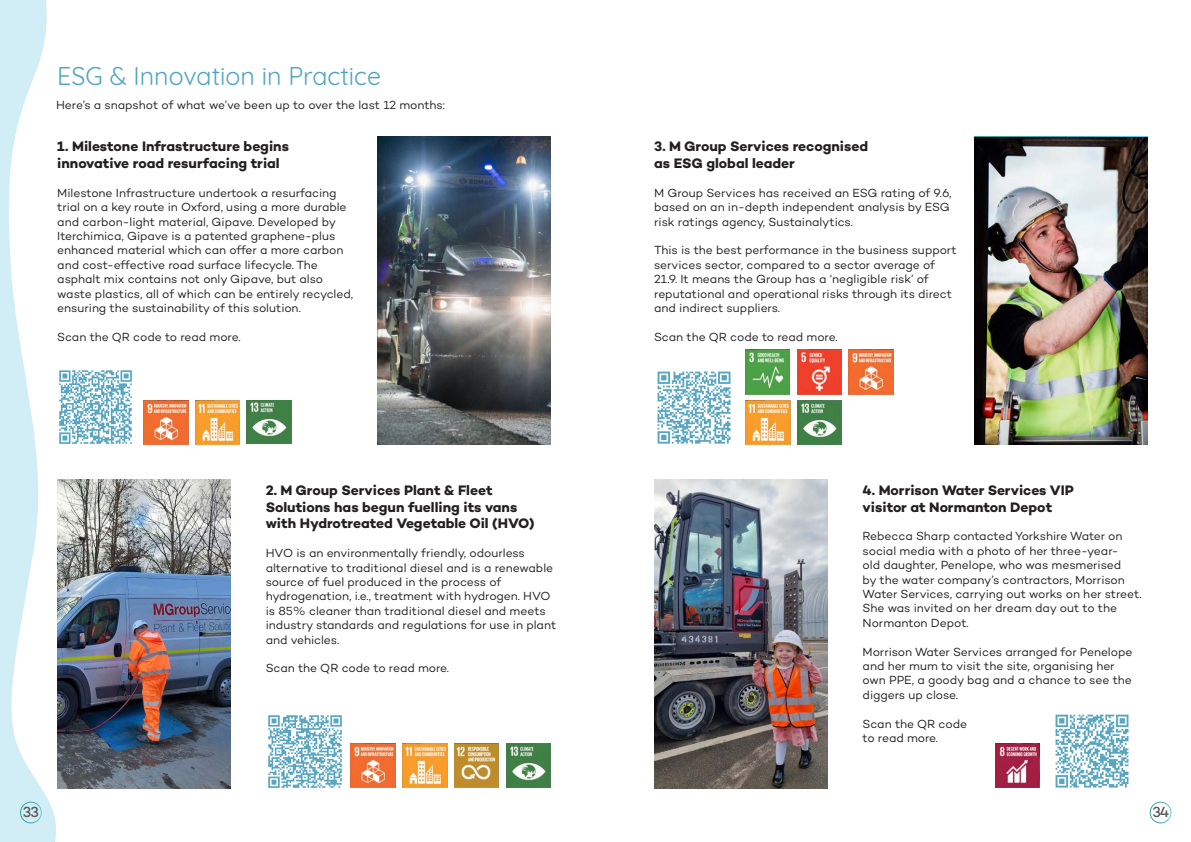
<style>
.page{position:relative;width:1191px;height:842px;background:#fff}
.page>*{position:absolute;margin:0;border:0;box-sizing:border-box;transform-origin:0 0}
.t1{font:25px "Quicksand";color:#4fa5be}
.t2{font:500 14.9px "Campton";color:#575656}
.t3{font:700 14px/16.8px "Campton";color:#231f20}
.t4{font:12px/14.4px "Campton";letter-spacing:-.005em;color:#231f20}
</style>
<div class="page">
<div style="left:1149px;top:802px;width:22px;height:21px;border:1px solid #fff;border-radius:50%"></div>
<img style="left:377px;top:136px;width:173px;height:308px">
<img style="left:974px;top:137px;width:173px;height:307px">
<img style="left:57px;top:480px;width:173px;height:308px">
<img style="left:654px;top:480px;width:173px;height:308px">
<img style="left:59px;top:370px;width:73px;height:74px">
<svg style="left:0;top:0;width:56px;height:842px"></svg>
<div style="left:20px;top:802px;width:22px;height:21px;border:1px solid #fff;border-radius:50%"></div>
<img style="left:268px;top:715px;width:74px;height:73px">
<img style="left:657px;top:371px;width:74px;height:73px">
<img style="left:1055px;top:714px;width:74px;height:74px">
<img style="left:247px;top:400px;width:44px;height:44px">
<img style="left:797px;top:401px;width:44px;height:43px">
<img style="left:506px;top:744px;width:44px;height:44px">
<img style="left:144px;top:400px;width:44px;height:44px">
<img style="left:454px;top:743px;width:44px;height:45px">
<img style="left:848px;top:350px;width:45px;height:44px">
<img style="left:351px;top:743px;width:44px;height:44px">
<img style="left:995px;top:743px;width:44px;height:45px">
<img style="left:797px;top:350px;width:44px;height:44px">
<img style="left:745px;top:350px;width:44px;height:44px">
<img style="left:195px;top:400px;width:45px;height:44px">
<img style="left:745px;top:401px;width:45px;height:44px">
<img style="left:402px;top:743px;width:45px;height:44px">
<p class="t1" style="left:57px;top:57px;width:325px">ESG &amp; Innovation in Practice</p>
<p class="t4" style="left:56px;top:98px;width:390px">Here’s a snapshot of what we’ve been up to over the last 12 months:</p>
<p class="t3" style="left:57px;top:138px;width:233px">1. Milestone Infrastructure begins innovative road resurfacing trial</p>
<p class="t4" style="left:57px;top:185px;width:297px">Milestone Infrastructure undertook a resurfacing trial on a key route in Oxford, using a more durable and carbon-light material, Gipave. Developed by Iterchimica, Gipave is a patented graphene-plus enhanced material which can offer a more carbon and cost-effective road surface lifecycle. The asphalt mix contains not only Gipave, but also waste plastics, all of which can be entirely recycled, ensuring the sustainability of this solution.</p>
<p class="t4" style="left:57px;top:329px;width:185px">Scan the QR code to read more.</p>
<p class="t3" style="left:266px;top:481px;width:270px">2. M Group Services Plant &amp; Fleet<br>Solutions has begun fuelling its vans with Hydrotreated Vegetable Oil (HVO)</p>
<p class="t4" style="left:266px;top:546px;width:292px">HVO is an environmentally friendly, odourless alternative to traditional diesel and is a renewable source of fuel produced in the process of hydrogenation, i.e., treatment with hydrogen. HVO is 85% cleaner than traditional diesel and meets industry standards and regulations for use in plant and vehicles.</p>
<p class="t4" style="left:266px;top:661px;width:185px">Scan the QR code to read more.</p>
<p class="t3" style="left:654px;top:138px;width:215px">3. M Group Services recognised as ESG global leader</p>
<p class="t4" style="left:654px;top:185px;width:299px">M Group Services has received an ESG rating of 9.6, based on an in-depth independent analysis by ESG risk ratings agency, Sustainalytics.</p>
<p class="t4" style="left:654px;top:243px;width:304px">This is the best performance in the business support services sector, compared to a sector average of 21.9. It means the Group has a ‘negligible risk’ of reputational and operational risks through its direct and indirect suppliers.</p>
<p class="t4" style="left:654px;top:329px;width:185px">Scan the QR code to read more.</p>
<p class="t3" style="left:862px;top:481px;width:213px">4. Morrison Water Services VIP visitor at Normanton Depot</p>
<p class="t4" style="left:862px;top:529px;width:280px">Rebecca Sharp contacted Yorkshire Water on social media with a photo of her three-year-<br>old daughter, Penelope, who was mesmerised<br>by the water company’s contractors, Morrison Water Services, carrying out works on her street.<br>She was invited on her dream day out to the Normanton Depot.</p>
<p class="t4" style="left:862px;top:644px;width:271px">Morrison Water Services arranged for Penelope and her mum to visit the site, organising her own PPE, a goody bag and a chance to see the diggers up close.</p>
<p class="t4" style="left:862px;top:716px;width:106px">Scan the QR code to read more.</p>
<p class="t2" style="left:23px;top:803px;width:18px">33</p>
<p class="t2" style="left:1152px;top:803px;width:18px">34</p>
</div>
